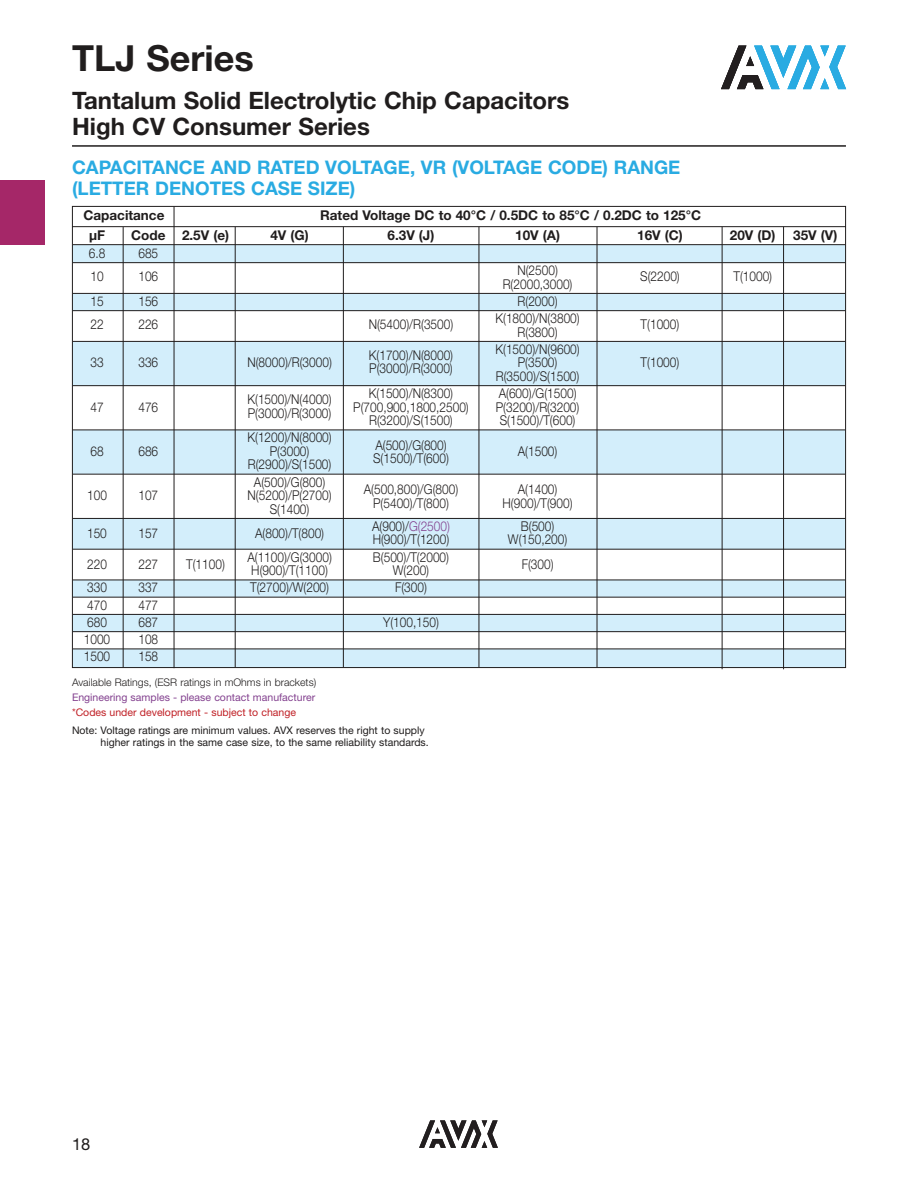
<style>
.page{position:relative;width:918px;height:1188px;background:#fff}
.page>*{position:absolute;margin:0;border:0;box-sizing:border-box;transform-origin:0 0}
.t1{font:700 36px "Helvetica Neue LT Std";color:#201d1d}
.t2{font:700 24px/25.5px "Helvetica Neue LT Std";color:#201d1d}
.t3{font:700 18.75px/21px "Helvetica Neue LT Std";color:#29abe2}
.t4{font:16.5px "Helvetica Neue LT Std";color:#201d1d}
.t5{font:300 13.5px/17.2px "Helvetica Neue LT Std";color:#201d1d;text-align:center;scale:.88 1}
.t6{font:700 13.5px "Helvetica Neue LT Std";color:#201d1d}
.t7{font:10.5px/12px "Helvetica Neue LT Std";color:#201d1d}
.t8{font:300 10.5px "Helvetica Neue LT Std";color:#201d1d}
.t9{font:10.5px "Helvetica Neue LT Std";color:#83418f}
.t10{font:10.5px "Helvetica Neue LT Std";color:#c02026}
.s1{color:#83418f}
</style>
<div class="page">
<hr style="left:72px;top:145px;width:774px;height:2px;background:#201d1d">
<svg style="left:72px;top:206px;width:774px;height:462px"></svg>
<hr style="left:73px;top:244px;width:772px;height:1px;background:#201d1d">
<hr style="left:73px;top:262px;width:772px;height:1px;background:#201d1d">
<hr style="left:73px;top:293px;width:772px;height:1px;background:#201d1d">
<hr style="left:73px;top:310px;width:772px;height:1px;background:#201d1d">
<hr style="left:73px;top:341px;width:772px;height:1px;background:#201d1d">
<hr style="left:73px;top:385px;width:772px;height:1px;background:#201d1d">
<hr style="left:73px;top:430px;width:772px;height:1px;background:#201d1d">
<hr style="left:73px;top:474px;width:772px;height:1px;background:#201d1d">
<hr style="left:73px;top:518px;width:772px;height:1px;background:#201d1d">
<hr style="left:73px;top:549px;width:772px;height:1px;background:#201d1d">
<hr style="left:73px;top:580px;width:772px;height:1px;background:#201d1d">
<hr style="left:73px;top:597px;width:772px;height:1px;background:#201d1d">
<hr style="left:73px;top:614px;width:772px;height:1px;background:#201d1d">
<hr style="left:73px;top:631px;width:772px;height:1px;background:#201d1d">
<hr style="left:73px;top:649px;width:772px;height:1px;background:#201d1d">
<hr style="left:174px;top:206px;width:1px;height:462px;background:#201d1d">
<hr style="left:123px;top:227px;width:1px;height:440px;background:#201d1d">
<hr style="left:235px;top:227px;width:1px;height:440px;background:#201d1d">
<hr style="left:343px;top:227px;width:1px;height:440px;background:#201d1d">
<hr style="left:479px;top:227px;width:1px;height:440px;background:#201d1d">
<hr style="left:597px;top:227px;width:1px;height:440px;background:#201d1d">
<hr style="left:722px;top:227px;width:1px;height:442px;background:#201d1d">
<hr style="left:783px;top:227px;width:1px;height:442px;background:#201d1d">
<div style="left:0;top:180px;width:45px;height:65px;background:#a52768"></div>
<svg style="left:721px;top:46px;width:125px;height:43px"></svg>
<svg style="left:419px;top:1120px;width:79px;height:28px"></svg>
<h1 class="t1" style="left:72px;top:45px;width:183px">TLJ Series</h1>
<h2 class="t2" style="left:72px;top:91px;width:499px">Tantalum Solid Electrolytic Chip Capacitors<br>High CV Consumer Series</h2>
<h3 class="t3" style="left:72px;top:159px;width:610px">CAPACITANCE AND RATED VOLTAGE, VR (VOLTAGE CODE) RANGE (LETTER DENOTES CASE SIZE)</h3>
<p class="t6" style="left:84px;top:211px;width:82px">Capacitance</p>
<p class="t6" style="left:320px;top:211px;width:383px">Rated Voltage DC to 40°C / 0.5DC to 85°C / 0.2DC to 125°C</p>
<p class="t6" style="left:89px;top:230px;width:18px">μF</p>
<p class="t6" style="left:131px;top:230px;width:99px">Code 2.5V (e)</p>
<p class="t6" style="left:270px;top:230px;width:40px">4V (G)</p>
<p class="t6" style="left:388px;top:230px;width:48px">6.3V (J)</p>
<p class="t6" style="left:515px;top:230px;width:46px">10V (A)</p>
<p class="t6" style="left:637px;top:230px;width:47px">16V (C)</p>
<p class="t6" style="left:730px;top:230px;width:47px">20V (D)</p>
<p class="t6" style="left:793px;top:230px;width:46px">35V (V)</p>
<p class="t5" style="left:89px;top:246px;width:20px">6.8</p>
<p class="t5" style="left:138px;top:246px;width:24px">685</p>
<p class="t5" style="left:90px;top:269px;width:17px">10</p>
<p class="t5" style="left:138px;top:269px;width:24px">106</p>
<p class="t5" style="left:517px;top:263px;width:48px">N(2500)</p>
<p class="t5" style="left:640px;top:269px;width:47px">S(2200)</p>
<p class="t5" style="left:733px;top:269px;width:46px">T(1000)</p>
<p class="t5" style="left:503px;top:277px;width:81px">R(2000,3000)</p>
<p class="t5" style="left:90px;top:294px;width:17px">15</p>
<p class="t5" style="left:138px;top:294px;width:24px">156</p>
<p class="t5" style="left:518px;top:294px;width:47px">R(2000)</p>
<p class="t5" style="left:90px;top:317px;width:17px">22</p>
<p class="t5" style="left:138px;top:317px;width:24px">226</p>
<p class="t5" style="left:369px;top:317px;width:98px">N(5400)/R(3500)</p>
<p class="t5" style="left:495px;top:311px;width:97px">K(1800)/N(3800)</p>
<p class="t5" style="left:641px;top:317px;width:46px">T(1000)</p>
<p class="t5" style="left:518px;top:325px;width:47px">R(3800)</p>
<p class="t5" style="left:369px;top:348px;width:97px">K(1700)/N(8000)</p>
<p class="t5" style="left:495px;top:342px;width:97px">K(1500)/N(9600)</p>
<p class="t5" style="left:90px;top:356px;width:17px">33</p>
<p class="t5" style="left:138px;top:356px;width:24px">336</p>
<p class="t5" style="left:247px;top:356px;width:98px">N(8000)/R(3000)</p>
<p class="t5" style="left:369px;top:362px;width:97px">P(3000)/R(3000)</p>
<p class="t5" style="left:518px;top:356px;width:47px">P(3500)</p>
<p class="t5" style="left:641px;top:356px;width:46px">T(1000)</p>
<p class="t5" style="left:496px;top:369px;width:97px">R(3500)/S(1500)</p>
<p class="t5" style="left:90px;top:400px;width:17px">47</p>
<p class="t5" style="left:138px;top:400px;width:24px">476</p>
<p class="t5" style="left:247px;top:392px;width:97px">K(1500)/N(4000)</p>
<p class="t5" style="left:369px;top:386px;width:97px">K(1500)/N(8300)</p>
<p class="t5" style="left:499px;top:386px;width:90px">A(600)/G(1500)</p>
<p class="t5" style="left:248px;top:406px;width:97px">P(3000)/R(3000)</p>
<p class="t5" style="left:353px;top:400px;width:133px">P(700,900,1800,2500)</p>
<p class="t5" style="left:496px;top:400px;width:97px">P(3200)/R(3200)</p>
<p class="t5" style="left:369px;top:413px;width:97px">R(3200)/S(1500)</p>
<p class="t5" style="left:500px;top:413px;width:88px">S(1500)/T(600)</p>
<p class="t5" style="left:247px;top:431px;width:97px">K(1200)/N(8000)</p>
<p class="t5" style="left:90px;top:444px;width:17px">68</p>
<p class="t5" style="left:138px;top:444px;width:24px">686</p>
<p class="t5" style="left:270px;top:444px;width:47px">P(3000)</p>
<p class="t5" style="left:248px;top:458px;width:97px">R(2900)/S(1500)<br>A(500)/G(800)</p>
<p class="t5" style="left:87px;top:488px;width:24px">100</p>
<p class="t5" style="left:138px;top:488px;width:24px">107</p>
<p class="t5" style="left:248px;top:488px;width:97px">N(5200)/P(2700)</p>
<p class="t5" style="left:270px;top:502px;width:47px">S(1400)</p>
<p class="t5" style="left:87px;top:527px;width:24px">150</p>
<p class="t5" style="left:138px;top:527px;width:24px">157</p>
<p class="t5" style="left:255px;top:527px;width:80px">A(800)/T(800)</p>
<p class="t5" style="left:375px;top:438px;width:83px">A(500)/G(800)</p>
<p class="t5" style="left:373px;top:452px;width:88px">S(1500)/T(600)</p>
<p class="t5" style="left:518px;top:444px;width:47px">A(1500)</p>
<p class="t5" style="left:364px;top:482px;width:109px">A(500,800)/G(800)</p>
<p class="t5" style="left:518px;top:482px;width:47px">A(1400)</p>
<p class="t5" style="left:373px;top:496px;width:88px">P(5400)/T(800)</p>
<p class="t5" style="left:503px;top:496px;width:81px">H(900)/T(900)</p>
<p class="t5" style="left:372px;top:519px;width:90px">A(900)/<span class="s1">G(2500)</span></p>
<p class="t5" style="left:521px;top:519px;width:40px">B(500)</p>
<p class="t5" style="left:373px;top:533px;width:89px">H(900)/T(1200)</p>
<p class="t5" style="left:508px;top:533px;width:69px">W(150,200)</p>
<p class="t5" style="left:87px;top:557px;width:24px">220</p>
<p class="t5" style="left:138px;top:557px;width:24px">227</p>
<p class="t5" style="left:186px;top:557px;width:46px">T(1100)</p>
<p class="t5" style="left:247px;top:550px;width:98px">A(1100)/G(3000)</p>
<p class="t5" style="left:373px;top:550px;width:88px">B(500)/T(2000)</p>
<p class="t5" style="left:251px;top:563px;width:89px">H(900)/T(1100)</p>
<p class="t5" style="left:393px;top:563px;width:43px">W(200)</p>
<p class="t5" style="left:87px;top:581px;width:24px">330</p>
<p class="t5" style="left:138px;top:581px;width:24px">337</p>
<p class="t5" style="left:250px;top:581px;width:91px">T(2700)/W(200)</p>
<p class="t5" style="left:395px;top:581px;width:38px">F(300)</p>
<p class="t5" style="left:87px;top:598px;width:24px">470</p>
<p class="t5" style="left:138px;top:598px;width:24px">477</p>
<p class="t5" style="left:87px;top:615px;width:24px">680</p>
<p class="t5" style="left:138px;top:615px;width:24px">687</p>
<p class="t5" style="left:383px;top:615px;width:65px">Y(100,150)</p>
<p class="t5" style="left:84px;top:632px;width:32px">1000</p>
<p class="t5" style="left:138px;top:632px;width:24px">108</p>
<p class="t5" style="left:84px;top:650px;width:32px">1500</p>
<p class="t5" style="left:138px;top:650px;width:24px">158</p>
<p class="t8" style="left:72px;top:678px;width:246px">Available Ratings, (ESR ratings in mOhms in brackets)</p>
<p class="t9" style="left:72px;top:693px;width:245px">Engineering samples - please contact manufacturer</p>
<p class="t10" style="left:72px;top:709px;width:226px">*Codes under development - subject to change</p>
<p class="t7" style="left:101px;top:726px;width:330px;text-indent:-28px">Note: Voltage ratings are minimum values. AVX reserves the right to supply higher ratings in the same case size, to the same reliability standards.</p>
<p class="t5" style="left:522px;top:557px;width:38px">F(300)</p>
<p class="t4" style="left:72px;top:1138px;width:20px">18</p>
</div>
